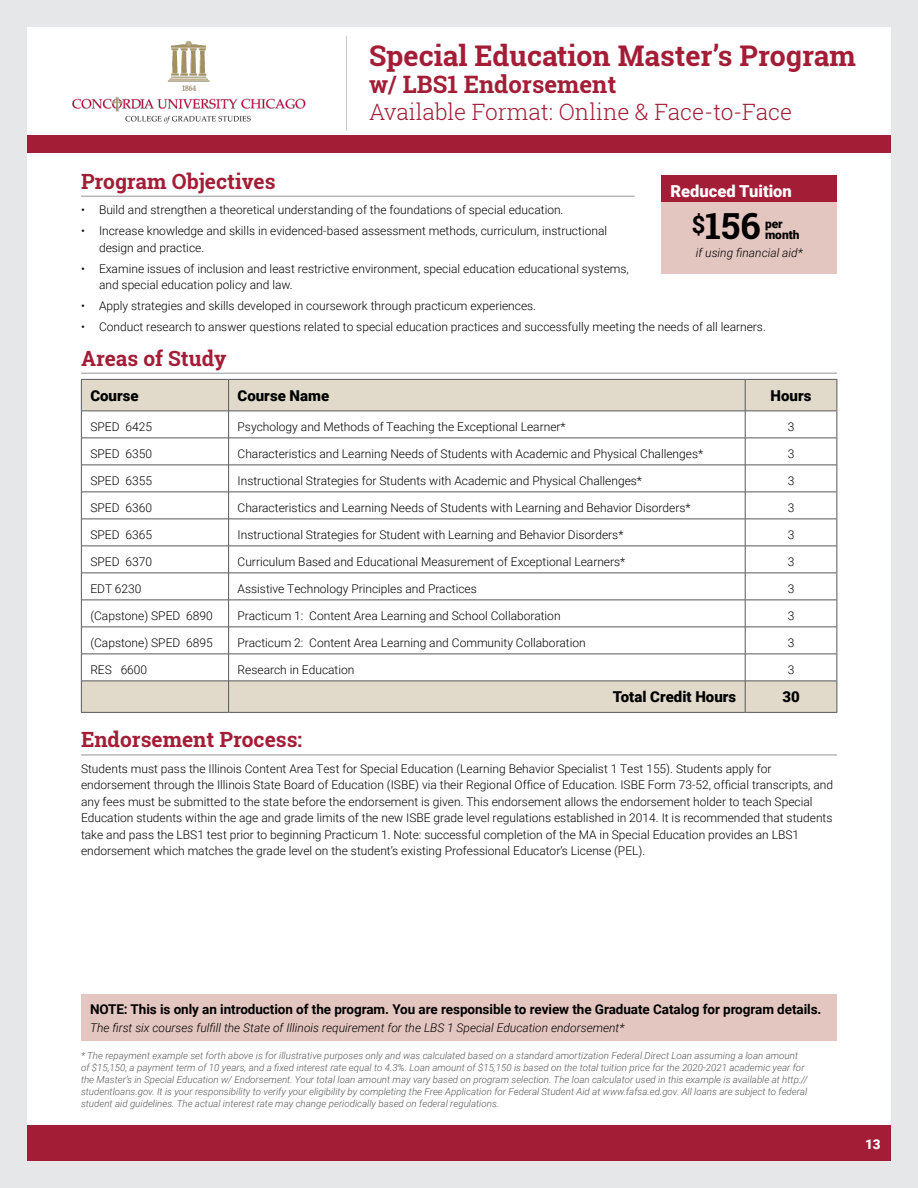
<style>
.page{position:relative;width:918px;height:1188px;background:#fff}
.page>*{position:absolute;margin:0;border:0;box-sizing:border-box;transform-origin:0 0}
.t1{font:700 36px "Roboto Slab";color:#000}
.t2{font:700 28.5px "Roboto Slab";color:#a41d36}
.t3{font:700 24px "Roboto Slab";color:#a41d36}
.t4{font:300 22.5px "Roboto Slab";color:#a41d36}
.t5{font:700 21px "Roboto Slab";color:#a41d36}
.t6{font:900 16.5px "Roboto";color:#fff}
.t7{font:900 15px "Roboto";color:#000}
.t8{font:700 13.5px "Roboto";letter-spacing:-.005em;color:#000}
.t9{font:900 13.5px "Roboto";color:#fff}
.t10{font:300 12px/16.5px "Roboto";color:#000}
.t11{font:italic 300 12px "Roboto";color:#000}
.t12{font:900 12px/10.5px "Roboto";color:#000}
.t13{font:italic 300 9.75px/12px "Roboto";color:#58595b}
</style>
<div class="page">
<div style="left:27px;top:135px;width:864px;height:18px;background:#a41d36"></div>
<div style="left:27px;top:1125px;width:864px;height:36px;background:#a41d36"></div>
<div style="left:0;top:0;width:918px;height:1188px;border:27px solid #e6e7e8"></div>
<hr style="left:346px;top:36px;width:1px;height:94px;background:#c7c8ca">
<img style="left:72px;top:40px;width:234px;height:84px">
<hr style="left:81px;top:196px;width:553px;height:1px;background:#939598">
<hr style="left:81px;top:373px;width:756px;height:1px;background:#939598">
<hr style="left:81px;top:755px;width:756px;height:1px;background:#939598">
<hr style="left:81px;top:712px;width:148px;height:1px;background:#58595b">
<hr style="left:229px;top:712px;width:516px;height:1px;background:#58595b">
<hr style="left:745px;top:712px;width:92px;height:1px;background:#58595b">
<svg style="left:81px;top:379px;width:757px;height:333px"></svg>
<hr style="left:82px;top:681px;width:147px;height:1px;background:#58595b">
<hr style="left:229px;top:681px;width:516px;height:1px;background:#58595b">
<hr style="left:228px;top:681px;width:1px;height:31px;background:#58595b">
<hr style="left:745px;top:681px;width:92px;height:1px;background:#58595b">
<hr style="left:745px;top:681px;width:1px;height:31px;background:#58595b">
<div style="left:81px;top:995px;width:756px;height:46px;background:#e4c6c0"></div>
<div style="left:662px;top:176px;width:175px;height:98px;background:#e4c6c0"></div>
<div style="left:662px;top:176px;width:175px;height:26px;background:#a41d36"></div>
<h2 class="t2" style="left:369px;top:36px;width:488px">Special Education Master’s Program</h2>
<h3 class="t3" style="left:369px;top:68px;width:249px">w/ LBS1 Endorsement</h3>
<h3 class="t4" style="left:369px;top:96px;width:425px">Available Format: Online &amp; Face-to-Face</h3>
<h3 class="t5" style="left:81px;top:166px;width:196px">Program Objectives</h3>
<p class="t10" style="left:81px;top:201px;width:484px">• Build and strengthen a theoretical understanding of the foundations of special education.</p>
<p class="t10" style="left:99px;top:222px;width:510px;text-indent:-18px">• Increase knowledge and skills in evidenced-based assessment methods, curriculum, instructional design and practice.</p>
<p class="t10" style="left:99px;top:260px;width:531px;text-indent:-18px">• Examine issues of inclusion and least restrictive environment, special education educational systems, and special education policy and law.</p>
<p class="t10" style="left:81px;top:297px;width:457px">• Apply strategies and skills developed in coursework through practicum experiences.</p>
<p class="t10" style="left:81px;top:318px;width:686px">• Conduct research to answer questions related to special education practices and successfully meeting the needs of all learners.</p>
<h3 class="t5" style="left:81px;top:343px;width:147px">Areas of Study</h3>
<p class="t7" style="left:90px;top:385px;width:50px">Course</p>
<p class="t7" style="left:238px;top:385px;width:93px">Course Name</p>
<p class="t7" style="left:771px;top:385px;width:42px">Hours</p>
<p class="t10" style="left:90px;top:418px;width:63px">SPED 6425</p>
<p class="t10" style="left:238px;top:418px;width:330px">Psychology and Methods of Teaching the Exceptional Learner*</p>
<p class="t10" style="left:788px;top:418px;width:8px">3</p>
<p class="t10" style="left:90px;top:445px;width:63px">SPED 6350</p>
<p class="t10" style="left:238px;top:445px;width:467px">Characteristics and Learning Needs of Students with Academic and Physical Challenges*</p>
<p class="t10" style="left:788px;top:445px;width:8px">3</p>
<p class="t10" style="left:90px;top:472px;width:63px">SPED 6355</p>
<p class="t10" style="left:238px;top:472px;width:406px">Instructional Strategies for Students with Academic and Physical Challenges*</p>
<p class="t10" style="left:788px;top:472px;width:8px">3</p>
<p class="t10" style="left:90px;top:499px;width:63px">SPED 6360</p>
<p class="t10" style="left:238px;top:499px;width:455px">Characteristics and Learning Needs of Students with Learning and Behavior Disorders*</p>
<p class="t10" style="left:788px;top:499px;width:8px">3</p>
<p class="t10" style="left:90px;top:526px;width:63px">SPED 6365</p>
<p class="t10" style="left:238px;top:526px;width:387px">Instructional Strategies for Student with Learning and Behavior Disorders*</p>
<p class="t10" style="left:788px;top:526px;width:8px">3</p>
<p class="t10" style="left:90px;top:553px;width:63px">SPED 6370</p>
<p class="t10" style="left:238px;top:553px;width:389px">Curriculum Based and Educational Measurement of Exceptional Learners*</p>
<p class="t10" style="left:788px;top:553px;width:8px">3</p>
<p class="t10" style="left:90px;top:580px;width:53px">EDT 6230</p>
<p class="t10" style="left:238px;top:580px;width:241px">Assistive Technology Principles and Practices</p>
<p class="t10" style="left:788px;top:580px;width:8px">3</p>
<p class="t10" style="left:90px;top:607px;width:124px">(Capstone) SPED 6890</p>
<p class="t10" style="left:238px;top:607px;width:325px">Practicum 1: Content Area Learning and School Collaboration</p>
<p class="t10" style="left:788px;top:607px;width:8px">3</p>
<p class="t10" style="left:90px;top:634px;width:124px">(Capstone) SPED 6895</p>
<p class="t10" style="left:238px;top:634px;width:350px">Practicum 2: Content Area Learning and Community Collaboration</p>
<p class="t10" style="left:788px;top:634px;width:8px">3</p>
<p class="t10" style="left:90px;top:661px;width:58px">RES 6600</p>
<p class="t10" style="left:238px;top:661px;width:118px">Research in Education</p>
<p class="t10" style="left:788px;top:661px;width:8px">3</p>
<p class="t7" style="left:613px;top:686px;width:125px">Total Credit Hours</p>
<p class="t7" style="left:782px;top:686px;width:19px">30</p>
<h3 class="t5" style="left:81px;top:725px;width:223px">Endorsement Process:</h3>
<p class="t10" style="left:81px;top:760px;width:754px">Students must pass the Illinois Content Area Test for Special Education (Learning Behavior Specialist 1 Test 155). Students apply for endorsement through the Illinois State Board of Education (ISBE) via their Regional Office of Education. ISBE Form 73-52, official transcripts, and any fees must be submitted to the state before the endorsement is given. This endorsement allows the endorsement holder to teach Special Education students within the age and grade limits of the new ISBE grade level regulations established in 2014. It is recommended that students take and pass the LBS1 test prior to beginning Practicum 1. Note: successful completion of the MA in Special Education provides an LBS1 endorsement which matches the grade level on the student’s existing Professional Educator’s License (PEL).</p>
<h3 class="t6" style="left:670px;top:180px;width:123px">Reduced Tuition</h3>
<p class="t12" style="left:765px;top:218px;width:36px">per month</p>
<h1 class="t1" style="left:692px;top:201px;width:70px"><sup>$</sup>156</h1>
<p class="t11" style="left:696px;top:244px;width:108px">if using financial aid*</p>
<p class="t8" style="left:90px;top:999px;width:733px">NOTE: This is only an introduction of the program. You are responsible to review the Graduate Catalog for program details.</p>
<p class="t11" style="left:90px;top:1019px;width:536px">The first six courses fulfill the State of Illinois requirement for the LBS 1 Special Education endorsement*</p>
<p class="t13" style="left:81px;top:1049px;width:728px">* The repayment example set forth above is for illustrative purposes only and was calculated based on a standard amortization Federal Direct Loan assuming a loan amount of $15,150, a payment term of 10 years, and a fixed interest rate equal to 4.3%. Loan amount of $15,150 is based on the total tuition price for the 2020-2021 academic year for the Master’s in Special Education w/ Endorsement. Your total loan amount may vary based on program selection. The loan calculator used in this example is available at http:// studentloans.gov. It is your responsibility to verify your eligibility by completing the Free Application for Federal Student Aid at www.fafsa.ed.gov. All loans are subject to federal student aid guidelines. The actual interest rate may change periodically based on federal regulations.</p>
<p class="t9" style="left:865px;top:1134px;width:17px">13</p>
</div>
